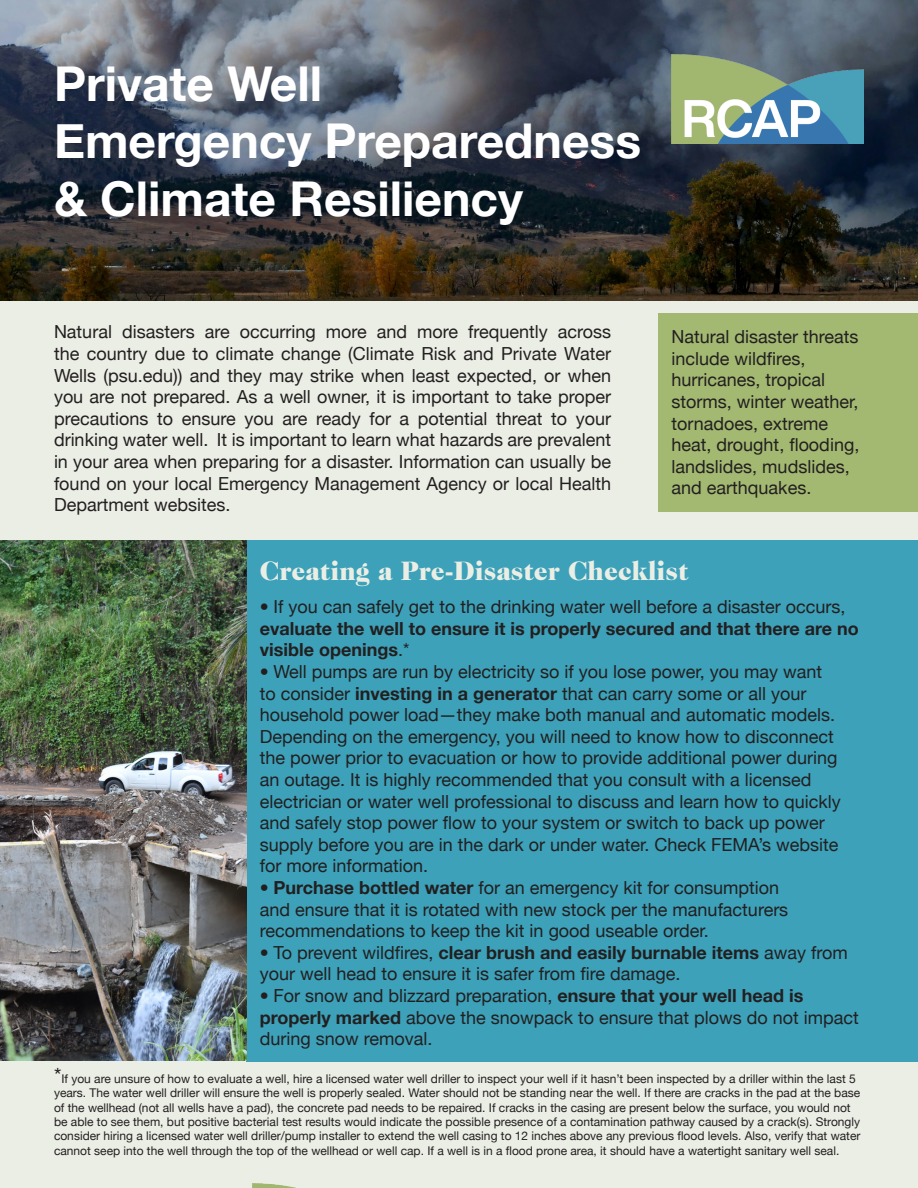
<style>
.page{position:relative;width:918px;height:1188px;background:#fff}
.page>*{position:absolute;margin:0;border:0;box-sizing:border-box;transform-origin:0 0}
.t1{font:700 48px "Helvetica Neue";color:#fff}
.t2{font:900 27px "Caslon 224 Std";color:#ebeee5}
.t3{font:18px/21.6px "Helvetica Neue";color:#231f20}
.t4{font:700 18px/21.6px "Helvetica Neue";color:#231f20}
.t5{font:12px/14.4px "Helvetica Neue";color:#231f20}
.s1{font-weight:400}
.s2{font-weight:700}
.s3{font-size:21px}
</style>
<div class="page">
<div style="left:0;top:257px;width:918px;height:931px;background:#ebeee5"></div>
<div style="left:246px;top:540px;width:672px;height:522px;background:#3ca1b9"></div>
<img style="left:0;top:0;width:918px;height:300px">
<div style="left:658px;top:313px;width:260px;height:199px;background:#a3b972"></div>
<img style="left:672px;top:54px;width:192px;height:89px">
<img style="left:0;top:540px;width:246px;height:521px">
<img style="left:253px;top:1184px;width:43px;height:4px">
<p class="t1" style="left:54px;top:54px;width:270px">Private Well</p>
<p class="t1" style="left:54px;top:112px;width:589px">Emergency Preparedness</p>
<p class="t1" style="left:54px;top:169px;width:471px">&amp; Climate Resiliency</p>
<p class="t3" style="left:54px;top:321px;width:559px;text-align:justify">Natural disasters are occurring more and more frequently across the country due to climate change (Climate Risk and Private Water Wells (psu.edu)) and they may strike when least expected, or when you are not prepared. As a well owner, it is important to take proper precautions to ensure you are ready for a potential threat to your drinking water well. It is important to learn what hazards are prevalent in your area when preparing for a disaster. Information can usually be found on your local Emergency Management Agency or local Health Department websites.</p>
<p class="t3" style="left:672px;top:326px;width:189px">Natural disaster threats include wildfires, hurricanes, tropical storms, winter weather, tornadoes, extreme heat, drought, flooding, landslides, mudslides, and earthquakes.</p>
<p class="t2" style="left:260px;top:555px;width:430px">Creating a Pre-Disaster Checklist</p>
<p class="t4" style="left:260px;top:596px;width:601px"><span class="s1">• If you can safely get to the drinking water well before a disaster occurs, </span>evaluate the well to ensure it is properly secured and that there are no visible openings<span class="s1">.*</span></p>
<p class="t3" style="left:260px;top:661px;width:582px">• Well pumps are run by electricity so if you lose power, you may want to consider <span class="s2">investing in a generator</span> that can carry some or all your household power load—they make both manual and automatic models.<br>Depending on the emergency, you will need to know how to disconnect the power prior to evacuation or how to provide additional power during an outage. It is highly recommended that you consult with a licensed electrician or water well professional to discuss and learn how to quickly and safely stop power flow to your system or switch to back up power supply before you are in the dark or under water. Check FEMA’s website for more information.</p>
<p class="t3" style="left:260px;top:877px;width:530px"><span class="s2">• Purchase bottled water</span> for an emergency kit for consumption and ensure that it is rotated with new stock per the manufacturers recommendations to keep the kit in good useable order.</p>
<p class="t3" style="left:260px;top:941px;width:590px">• To prevent wildfires, <span class="s2">clear brush and easily burnable items</span> away from your well head to ensure it is safer from fire damage.</p>
<p class="t3" style="left:260px;top:985px;width:601px">• For snow and blizzard preparation, <span class="s2">ensure that your well head is properly marked</span> above the snowpack to ensure that plows do not impact during snow removal.</p>
<p class="t5" style="left:54px;top:1071px;width:808px"><span class="s3">*</span>If you are unsure of how to evaluate a well, hire a licensed water well driller to inspect your well if it hasn’t been inspected by a driller within the last 5 years. The water well driller will ensure the well is properly sealed. Water should not be standing near the well. If there are cracks in the pad at the base of the wellhead (not all wells have a pad), the concrete pad needs to be repaired. If cracks in the casing are present below the surface, you would not be able to see them, but positive bacterial test results would indicate the possible presence of a contamination pathway caused by a crack(s). Strongly consider hiring a licensed water well driller/pump installer to extend the well casing to 12 inches above any previous flood levels. Also, verify that water cannot seep into the well through the top of the wellhead or well cap. If a well is in a flood prone area, it should have a watertight sanitary well seal.</p>
</div>
